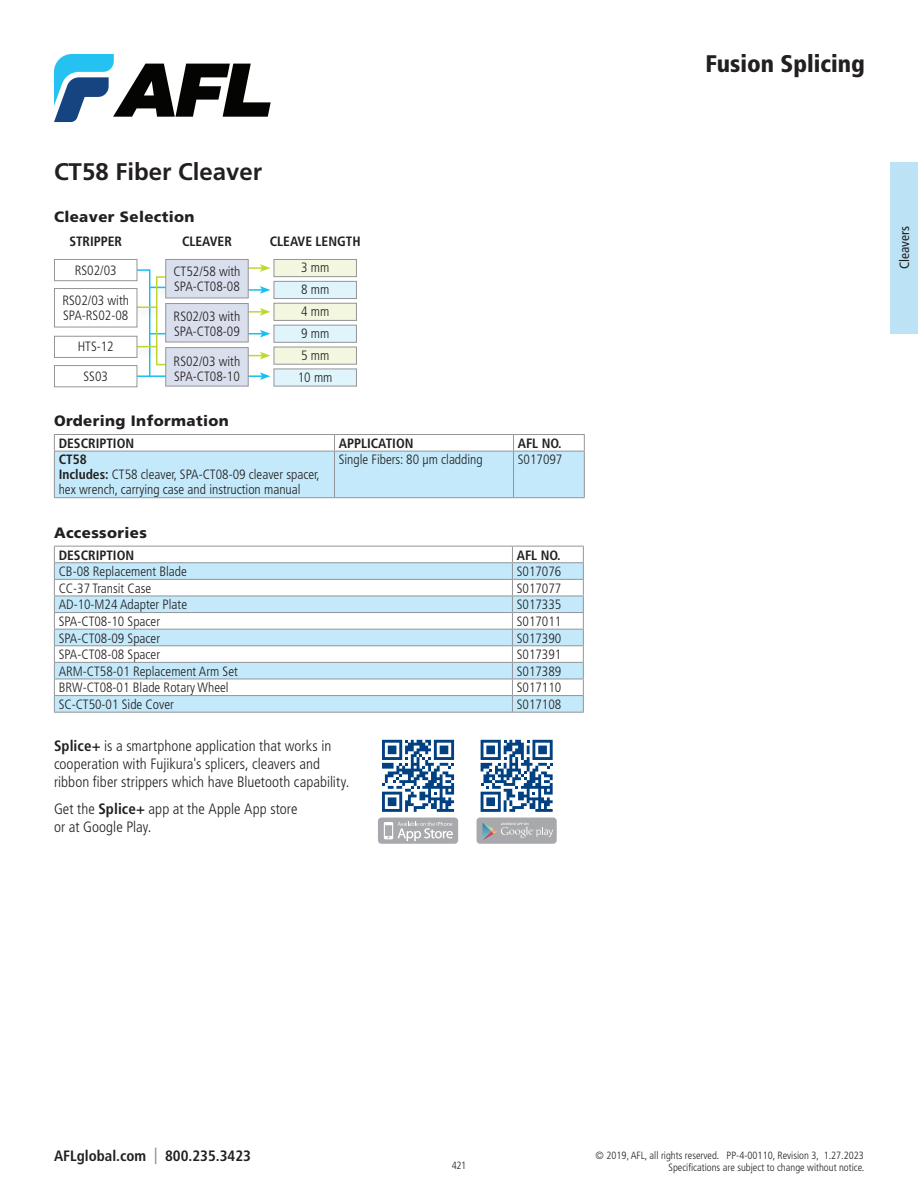
<style>
.page{position:relative;width:918px;height:1188px;background:#fff}
.page>*{position:absolute;margin:0;border:0;box-sizing:border-box;transform-origin:0 0}
.FPP_Product_Title{font:700 24px "Frutiger LT Std";color:#231f20}
.t1{font:900 condensed 24px "Frutiger LT Std";color:#231f20}
.t2{font:300 condensed 15px/18px "Frutiger LT Std";color:#231f20}
.FPP_Subhead{font:900 15px "Frutiger LT Std";letter-spacing:.025em;color:#231f20}
.t3{font:700 condensed 15px "Frutiger LT Std";color:#231f20}
.FPP_Table_Body_Text{font:300 condensed 13.5px/15px "Frutiger LT Std";color:#231f20}
.FPP_Table_Header{font:700 condensed 13.5px "Frutiger LT Std";color:#231f20}
.t4{font:condensed 13.5px "Frutiger LT Std";color:#231f20}
.t5{font:300 condensed 10.5px/12px "Frutiger LT Std";color:#231f20;text-align:right}
.s1{font-weight:700}
.s2{font-size:16.5px;color:#939598}
</style>
<div class="page">
<div style="left:890px;top:162px;width:28px;height:172px;background:#bce2f5"></div>
<svg style="left:54px;top:54px;width:217px;height:68px"></svg>
<hr style="left:54px;top:434px;width:280px;height:1px;background:#939598">
<hr style="left:334px;top:434px;width:180px;height:1px;background:#939598">
<hr style="left:514px;top:434px;width:71px;height:1px;background:#939598">
<svg style="left:54px;top:435px;width:531px;height:62px"></svg>
<hr style="left:54px;top:451px;width:280px;height:1px;background:#939598">
<hr style="left:54px;top:451px;width:1px;height:46px;background:#939598">
<hr style="left:334px;top:451px;width:180px;height:1px;background:#939598">
<hr style="left:334px;top:451px;width:1px;height:46px;background:#939598">
<hr style="left:514px;top:451px;width:71px;height:1px;background:#939598">
<hr style="left:513px;top:451px;width:1px;height:46px;background:#939598">
<hr style="left:584px;top:451px;width:1px;height:46px;background:#939598">
<hr style="left:54px;top:497px;width:280px;height:1px;background:#939598">
<hr style="left:334px;top:497px;width:180px;height:1px;background:#939598">
<hr style="left:514px;top:497px;width:71px;height:1px;background:#939598">
<svg style="left:55px;top:563px;width:528px;height:149px;fill:#c3e9fa"></svg>
<hr style="left:54px;top:546px;width:458px;height:1px;background:#939598">
<hr style="left:512px;top:546px;width:72px;height:1px;background:#939598">
<hr style="left:54px;top:562px;width:458px;height:1px;background:#939598">
<hr style="left:512px;top:562px;width:72px;height:1px;background:#939598">
<hr style="left:54px;top:579px;width:458px;height:1px;background:#939598">
<hr style="left:512px;top:579px;width:72px;height:1px;background:#939598">
<hr style="left:54px;top:596px;width:458px;height:1px;background:#939598">
<hr style="left:512px;top:596px;width:72px;height:1px;background:#939598">
<hr style="left:54px;top:612px;width:458px;height:1px;background:#939598">
<hr style="left:512px;top:612px;width:72px;height:1px;background:#939598">
<hr style="left:54px;top:629px;width:458px;height:1px;background:#939598">
<hr style="left:512px;top:629px;width:72px;height:1px;background:#939598">
<hr style="left:54px;top:645px;width:458px;height:1px;background:#939598">
<hr style="left:512px;top:645px;width:72px;height:1px;background:#939598">
<hr style="left:54px;top:662px;width:458px;height:1px;background:#939598">
<hr style="left:512px;top:662px;width:72px;height:1px;background:#939598">
<hr style="left:54px;top:679px;width:458px;height:1px;background:#939598">
<hr style="left:512px;top:679px;width:72px;height:1px;background:#939598">
<hr style="left:54px;top:695px;width:458px;height:1px;background:#939598">
<svg style="left:54px;top:547px;width:1px;height:165px"></svg>
<hr style="left:512px;top:695px;width:72px;height:1px;background:#939598">
<svg style="left:512px;top:547px;width:1px;height:165px"></svg>
<svg style="left:583px;top:547px;width:1px;height:165px"></svg>
<hr style="left:54px;top:712px;width:458px;height:1px;background:#939598">
<hr style="left:512px;top:712px;width:72px;height:1px;background:#939598">
<svg style="left:382px;top:740px;width:72px;height:72px"></svg>
<div style="left:378px;top:818px;width:80px;height:26px;background:#a8a9ad;border-radius:4px"></div>
<svg style="left:384px;top:822px;width:69px;height:19px"></svg>
<div style="left:477px;top:818px;width:80px;height:26px;background:#a8a9ad;border-radius:4px"></div>
<svg style="left:483px;top:823px;width:70px;height:17px"></svg>
<svg style="left:481px;top:740px;width:72px;height:72px"></svg>
<div style="left:145px;top:282px;width:41px;height:18px;background:#cccdce"></div>
<hr style="left:122px;top:375px;width:140px;height:2px;background:#15c0f2">
<svg style="left:260px;top:372px;width:10px;height:8px"></svg>
<hr style="left:150px;top:333px;width:112px;height:1px;background:#15c0f2">
<svg style="left:260px;top:330px;width:10px;height:8px"></svg>
<hr style="left:196px;top:289px;width:66px;height:2px;background:#15c0f2">
<svg style="left:260px;top:286px;width:10px;height:8px"></svg>
<hr style="left:196px;top:267px;width:66px;height:2px;background:#c1d72f">
<svg style="left:260px;top:264px;width:10px;height:8px"></svg>
<hr style="left:196px;top:311px;width:66px;height:2px;background:#c1d72f">
<svg style="left:260px;top:308px;width:10px;height:8px"></svg>
<hr style="left:196px;top:355px;width:66px;height:1px;background:#c1d72f">
<svg style="left:260px;top:352px;width:10px;height:7px"></svg>
<svg style="left:124px;top:269px;width:50px;height:109px"></svg>
<div style="left:54px;top:288px;width:83px;height:39px;background:#fff;border:1px solid #939598"></div>
<div style="left:165px;top:259px;width:84px;height:39px;background:#dadfed;border:1px solid #939598"></div>
<div style="left:165px;top:303px;width:84px;height:39px;background:#dadfed;border:1px solid #939598"></div>
<div style="left:165px;top:347px;width:84px;height:39px;background:#dadfed;border:1px solid #939598"></div>
<div style="left:54px;top:259px;width:83px;height:22px;background:#fff;border:1px solid #939598"></div>
<div style="left:274px;top:259px;width:83px;height:18px;background:#f3f7df;border:1px solid #939598"></div>
<div style="left:274px;top:281px;width:83px;height:18px;background:#e0f4fc;border:1px solid #939598"></div>
<div style="left:274px;top:303px;width:83px;height:18px;background:#f3f7df;border:1px solid #939598"></div>
<div style="left:274px;top:325px;width:83px;height:18px;background:#e0f4fc;border:1px solid #939598"></div>
<div style="left:274px;top:347px;width:83px;height:18px;background:#f3f7df;border:1px solid #939598"></div>
<div style="left:274px;top:369px;width:83px;height:17px;background:#e0f4fc;border:1px solid #939598"></div>
<div style="left:54px;top:336px;width:83px;height:22px;background:#fff;border:1px solid #939598"></div>
<div style="left:54px;top:365px;width:83px;height:22px;background:#fff;border:1px solid #939598"></div>
<p class="FPP_Product_Title" style="left:54px;top:158px;width:210px">CT58 Fiber Cleaver</p>
<p class="FPP_Subhead" style="left:54px;top:208px;width:142px">Cleaver Selection</p>
<p class="FPP_Table_Header" style="left:69px;top:233px;width:54px">STRIPPER</p>
<p class="FPP_Table_Body_Text" style="left:75px;top:263px;width:43px">RS02/03</p>
<p class="FPP_Table_Body_Text" style="left:62px;top:293px;width:68px">RS02/03 with<br>SPA-RS02-08</p>
<p class="FPP_Table_Body_Text" style="left:78px;top:339px;width:37px">HTS-12</p>
<p class="FPP_Table_Body_Text" style="left:84px;top:369px;width:26px">SS03</p>
<p class="FPP_Table_Header" style="left:182px;top:233px;width:51px">CLEAVER</p>
<p class="FPP_Table_Body_Text" style="left:173px;top:264px;width:69px">CT52/58 with<br>SPA-CT08-08</p>
<p class="FPP_Table_Body_Text" style="left:174px;top:309px;width:68px">RS02/03 with<br>SPA-CT08-09</p>
<p class="FPP_Table_Body_Text" style="left:174px;top:354px;width:68px">RS02/03 with<br>SPA-CT08-10</p>
<p class="FPP_Table_Header" style="left:270px;top:233px;width:92px">CLEAVE LENGTH</p>
<p class="FPP_Table_Body_Text" style="left:301px;top:260px;width:30px">3 mm</p>
<p class="FPP_Table_Body_Text" style="left:301px;top:282px;width:30px">8 mm</p>
<p class="FPP_Table_Body_Text" style="left:301px;top:304px;width:30px">4 mm</p>
<p class="FPP_Table_Body_Text" style="left:301px;top:326px;width:30px">9 mm</p>
<p class="FPP_Table_Body_Text" style="left:301px;top:348px;width:30px">5 mm</p>
<p class="FPP_Table_Body_Text" style="left:298px;top:370px;width:36px">10 mm</p>
<p class="FPP_Subhead" style="left:54px;top:412px;width:176px">Ordering Information</p>
<p class="FPP_Table_Header" style="left:59px;top:435px;width:77px">DESCRIPTION</p>
<p class="FPP_Table_Header" style="left:339px;top:435px;width:76px">APPLICATION</p>
<p class="FPP_Table_Header" style="left:518px;top:435px;width:45px">AFL NO.</p>
<p class="FPP_Table_Body_Text" style="left:59px;top:452px;width:263px"><span class="s1">CT58<br>Includes:</span> CT58 cleaver, SPA-CT08-09 cleaver spacer, hex wrench, carrying case and instruction manual</p>
<p class="FPP_Table_Body_Text" style="left:339px;top:452px;width:145px">Single Fibers: 80 µm cladding</p>
<p class="FPP_Table_Body_Text" style="left:518px;top:452px;width:46px">S017097</p>
<p class="FPP_Subhead" style="left:54px;top:523px;width:94px">Accessories</p>
<p class="FPP_Table_Header" style="left:59px;top:547px;width:77px">DESCRIPTION</p>
<p class="FPP_Table_Header" style="left:517px;top:547px;width:45px">AFL NO.</p>
<p class="FPP_Table_Body_Text" style="left:59px;top:564px;width:130px">CB-08 Replacement Blade</p>
<p class="FPP_Table_Body_Text" style="left:517px;top:564px;width:46px">S017076</p>
<p class="FPP_Table_Body_Text" style="left:59px;top:581px;width:94px">CC-37 Transit Case</p>
<p class="FPP_Table_Body_Text" style="left:517px;top:581px;width:46px">S017077</p>
<p class="FPP_Table_Body_Text" style="left:59px;top:597px;width:130px">AD-10-M24 Adapter Plate</p>
<p class="FPP_Table_Body_Text" style="left:517px;top:597px;width:46px">S017335</p>
<p class="FPP_Table_Body_Text" style="left:59px;top:614px;width:103px">SPA-CT08-10 Spacer</p>
<p class="FPP_Table_Body_Text" style="left:517px;top:614px;width:46px">S017011</p>
<p class="FPP_Table_Body_Text" style="left:59px;top:631px;width:103px">SPA-CT08-09 Spacer</p>
<p class="FPP_Table_Body_Text" style="left:517px;top:631px;width:46px">S017390</p>
<p class="FPP_Table_Body_Text" style="left:59px;top:647px;width:103px">SPA-CT08-08 Spacer</p>
<p class="FPP_Table_Body_Text" style="left:517px;top:647px;width:46px">S017391</p>
<p class="FPP_Table_Body_Text" style="left:59px;top:664px;width:181px">ARM-CT58-01 Replacement Arm Set</p>
<p class="FPP_Table_Body_Text" style="left:517px;top:664px;width:46px">S017389</p>
<p class="FPP_Table_Body_Text" style="left:59px;top:680px;width:171px">BRW-CT08-01 Blade Rotary Wheel</p>
<p class="FPP_Table_Body_Text" style="left:517px;top:680px;width:46px">S017110</p>
<p class="FPP_Table_Body_Text" style="left:59px;top:697px;width:117px">SC-CT50-01 Side Cover</p>
<p class="FPP_Table_Body_Text" style="left:517px;top:697px;width:46px">S017108</p>
<p class="t2" style="left:54px;top:737px;width:294px"><span class="s1">Splice+</span> is a smartphone application that works in cooperation with Fujikura's splicers, cleavers and ribbon fiber strippers which have Bluetooth capability.</p>
<p class="t2" style="left:54px;top:800px;width:245px">Get the <span class="s1">Splice+</span> app at the Apple App store or at Google Play.</p>
<h1 class="t1" style="left:705px;top:49px;width:161px">Fusion Splicing</h1>
<p class="t4" style="left:897px;top:269px;width:45px;rotate:-90deg">Cleavers</p>
<p class="t3" style="left:54px;top:1147px;width:198px">AFLglobal.com <span class="s2">|</span> 800.235.3423</p>
<p class="t5" style="left:452px;top:1159px;width:16px">421</p>
<p class="t5" style="left:596px;top:1150px;width:270px">© 2019, AFL, all rights reserved. PP-4-00110, Revision 3, 1. 27. 2023<br>Specifications are subject to change without notice.</p>
</div>
